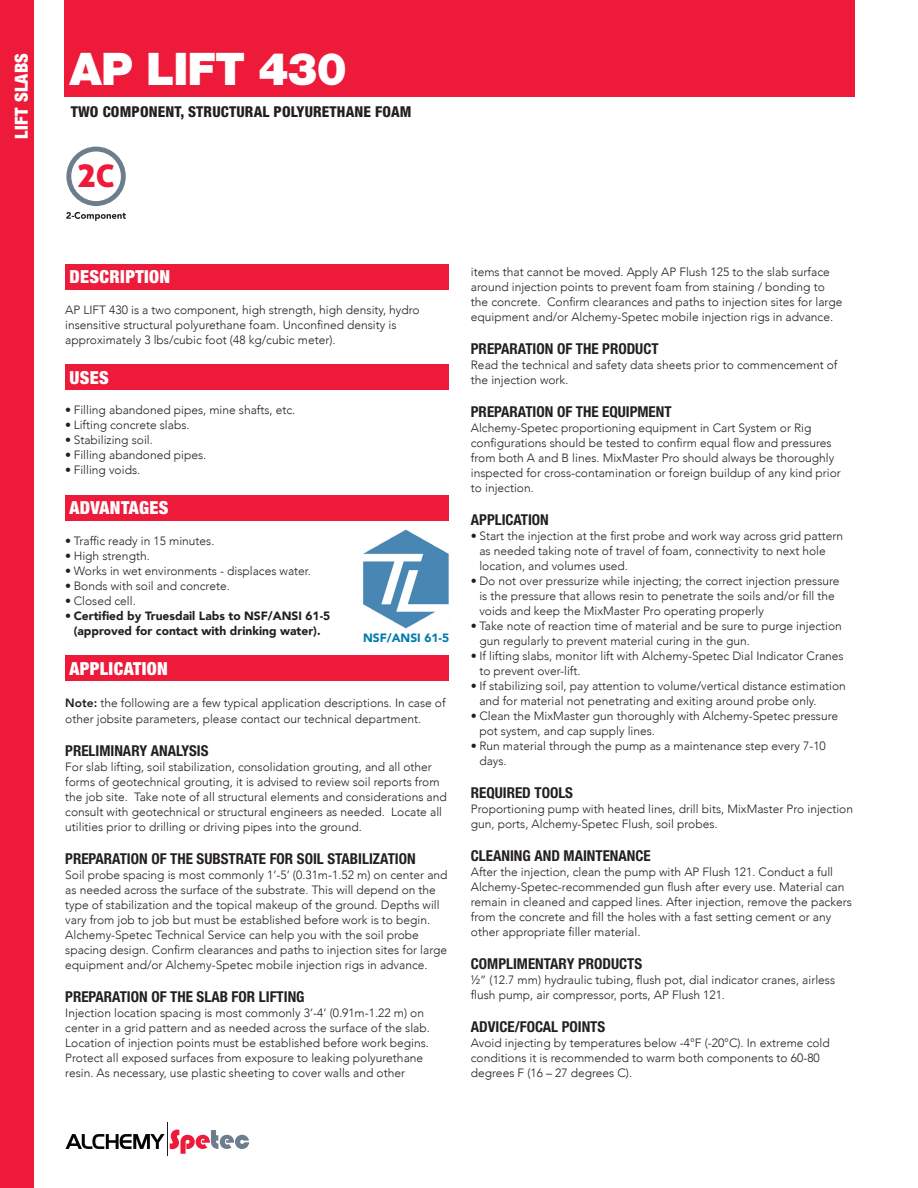
<style>
.page{position:relative;width:918px;height:1188px;background:#fff}
.page>*{position:absolute;margin:0;border:0;box-sizing:border-box;transform-origin:0 0}
.t1{font:900 45px "Helvetica Neue LT Std";letter-spacing:-.02em;color:#fff}
.t2{font:34.5px "Aller Display";color:#ed1a3a}
.t3{font:900 condensed 18px "Helvetica Neue LT Std";letter-spacing:.02em;color:#fff}
.BODY_TEXT{font:700 condensed 15px "Helvetica Neue LT Std";color:#231f20}
.t4{font:800 condensed 15px "Helvetica Neue LT Std";letter-spacing:.01em;color:#231f20}
.BODY_TEXT-2{font:300 12px/15px "Avenir";color:#231f20}
.t5{font:900 12px/15px "Avenir";color:#231f20;text-align:center}
.BODY_TEXT-3{font:900 12px "Avenir";color:#007aae}
.s1{font-size:31.05px}
.s2{font-weight:800}
</style>
<div class="page">
<div style="left:0;top:0;width:34px;height:1188px;background:#ed1a3a"></div>
<svg style="left:65px;top:1130px;width:184px;height:24px"></svg>
<hr style="left:167px;top:1123px;width:1px;height:33px;background:#231f20">
<div style="left:65px;top:264px;width:383px;height:26px;background:#ed1a3a"></div>
<div style="left:65px;top:365px;width:383px;height:25px;background:#ed1a3a"></div>
<div style="left:65px;top:495px;width:383px;height:26px;background:#ed1a3a"></div>
<div style="left:65px;top:656px;width:383px;height:25px;background:#ed1a3a"></div>
<img style="left:363px;top:529px;width:86px;height:100px">
<div style="left:64px;top:0;width:790px;height:96px;background:#ed1a3a"></div>
<svg style="left:66px;top:147px;width:60px;height:59px"></svg>
<svg style="left:66px;top:212px;width:60px;height:9px"></svg>
<p class="t3" style="left:10px;top:139px;width:87px;rotate:-90deg">LIFT SLABS</p>
<p class="t1" style="left:70px;top:42px;width:279px">AP LIFT 430</p>
<p class="t4" style="left:71px;top:103px;width:342px">TWO COMPONENT, STRUCTURAL POLYURETHANE FOAM</p>
<p class="t2" style="left:78px;top:153px;width:39px">2<span class="s1">C</span></p>
<p class="t3" style="left:70px;top:266px;width:102px">DESCRIPTION</p>
<p class="BODY_TEXT-2" style="left:65px;top:302px;width:356px">AP LIFT 430 is a two component, high strength, high density, hydro insensitive structural polyurethane foam. Unconfined density is approximately 3 lbs/cubic foot (48 kg/cubic meter).</p>
<p class="t3" style="left:70px;top:366px;width:41px">USES</p>
<p class="BODY_TEXT-2" style="left:65px;top:403px;width:232px">• Filling abandoned pipes, mine shafts, etc.</p>
<p class="BODY_TEXT-2" style="left:65px;top:418px;width:126px">• Lifting concrete slabs.</p>
<p class="BODY_TEXT-2" style="left:65px;top:433px;width:89px">• Stabilizing soil.</p>
<p class="BODY_TEXT-2" style="left:65px;top:448px;width:143px">• Filling abandoned pipes.</p>
<p class="BODY_TEXT-2" style="left:65px;top:463px;width:76px">• Filling voids.</p>
<p class="t3" style="left:70px;top:497px;width:100px">ADVANTAGES</p>
<p class="BODY_TEXT-2" style="left:65px;top:533px;width:151px">• Traffic ready in 15 minutes.</p>
<p class="BODY_TEXT-2" style="left:65px;top:548px;width:86px">• High strength.</p>
<p class="BODY_TEXT-2" style="left:65px;top:563px;width:247px">• Works in wet environments - displaces water.</p>
<p class="BODY_TEXT-2" style="left:65px;top:578px;width:166px">• Bonds with soil and concrete.</p>
<p class="BODY_TEXT-2" style="left:65px;top:593px;width:72px">• Closed cell.</p>
<p class="t5" style="left:65px;top:608px;width:267px">• Certified by Truesdail Labs to NSF/ANSI 61-5 (approved for contact with drinking water).</p>
<p class="t3" style="left:70px;top:657px;width:100px">APPLICATION</p>
<p class="BODY_TEXT-2" style="left:65px;top:694px;width:382px;line-height:16.5px"><span class="s2">Note:</span> the following are a few typical application descriptions. In case of other jobsite parameters, please contact our technical department.</p>
<p class="BODY_TEXT" style="left:65px;top:742px;width:145px">PRELIMINARY ANALYSIS</p>
<p class="BODY_TEXT-2" style="left:65px;top:760px;width:383px">For slab lifting, soil stabilization, consolidation grouting, and all other forms of geotechnical grouting, it is advised to review soil reports from the job site. Take note of all structural elements and considerations and consult with geotechnical or structural engineers as needed. Locate all utilities prior to drilling or driving pipes into the ground.</p>
<p class="BODY_TEXT" style="left:65px;top:850px;width:352px">PREPARATION OF THE SUBSTRATE FOR SOIL STABILIZATION</p>
<p class="BODY_TEXT-2" style="left:65px;top:868px;width:384px">Soil probe spacing is most commonly 1’-5’ (0.31m-1.52 m) on center and as needed across the surface of the substrate. This will depend on the type of stabilization and the topical makeup of the ground. Depths will vary from job to job but must be established before work is to begin.<br>Alchemy-Spetec Technical Service can help you with the soil probe spacing design. Confirm clearances and paths to injection sites for large equipment and/or Alchemy-Spetec mobile injection rigs in advance.</p>
<p class="BODY_TEXT" style="left:65px;top:988px;width:241px">PREPARATION OF THE SLAB FOR LIFTING</p>
<p class="BODY_TEXT-2" style="left:65px;top:1006px;width:366px">Injection location spacing is most commonly 3’-4’ (0.91m-1.22 m) on center in a grid pattern and as needed across the surface of the slab.<br>Location of injection points must be established before work begins.<br>Protect all exposed surfaces from exposure to leaking polyurethane resin. As necessary, use plastic sheeting to cover walls and other</p>
<p class="BODY_TEXT-3" style="left:363px;top:628px;width:88px">NSF/ANSI 61-5</p>
<p class="BODY_TEXT-2" style="left:471px;top:264px;width:373px">items that cannot be moved. Apply AP Flush 125 to the slab surface around injection points to prevent foam from staining / bonding to the concrete. Confirm clearances and paths to injection sites for large equipment and/or Alchemy-Spetec mobile injection rigs in advance.</p>
<p class="BODY_TEXT" style="left:471px;top:340px;width:189px">PREPARATION OF THE PRODUCT</p>
<p class="BODY_TEXT-2" style="left:471px;top:357px;width:368px">Read the technical and safety data sheets prior to commencement of the injection work.</p>
<p class="BODY_TEXT" style="left:471px;top:403px;width:202px">PREPARATION OF THE EQUIPMENT</p>
<p class="BODY_TEXT-2" style="left:471px;top:420px;width:371px">Alchemy-Spetec proportioning equipment in Cart System or Rig configurations should be tested to confirm equal flow and pressures from both A and B lines. MixMaster Pro should always be thoroughly inspected for cross-contamination or foreign buildup of any kind prior to injection.</p>
<p class="BODY_TEXT" style="left:471px;top:511px;width:80px">APPLICATION</p>
<p class="BODY_TEXT-2" style="left:479px;top:528px;width:365px;text-indent:-9px">• Start the injection at the first probe and work way across grid pattern as needed taking note of travel of foam, connectivity to next hole location, and volumes used.</p>
<p class="BODY_TEXT-2" style="left:479px;top:573px;width:362px;text-indent:-9px">• Do not over pressurize while injecting; the correct injection pressure is the pressure that allows resin to penetrate the soils and/or fill the voids and keep the MixMaster Pro operating properly</p>
<p class="BODY_TEXT-2" style="left:479px;top:618px;width:364px;text-indent:-9px">• Take note of reaction time of material and be sure to purge injection gun regularly to prevent material curing in the gun.</p>
<p class="BODY_TEXT-2" style="left:479px;top:648px;width:366px;text-indent:-9px">• If lifting slabs, monitor lift with Alchemy-Spetec Dial Indicator Cranes to prevent over-lift.</p>
<p class="BODY_TEXT-2" style="left:479px;top:678px;width:368px;text-indent:-9px">• If stabilizing soil, pay attention to volume/vertical distance estimation and for material not penetrating and exiting around probe only.</p>
<p class="BODY_TEXT-2" style="left:479px;top:708px;width:360px;text-indent:-9px">• Clean the MixMaster gun thoroughly with Alchemy-Spetec pressure pot system, and cap supply lines.</p>
<p class="BODY_TEXT-2" style="left:479px;top:738px;width:348px;text-indent:-9px">• Run material through the pump as a maintenance step every 7-10 days.</p>
<p class="BODY_TEXT" style="left:471px;top:784px;width:104px">REQUIRED TOOLS</p>
<p class="BODY_TEXT-2" style="left:471px;top:801px;width:384px">Proportioning pump with heated lines, drill bits, MixMaster Pro injection gun, ports, Alchemy-Spetec Flush, soil probes.</p>
<p class="BODY_TEXT" style="left:471px;top:847px;width:181px">CLEANING AND MAINTENANCE</p>
<p class="BODY_TEXT-2" style="left:471px;top:864px;width:383px">After the injection, clean the pump with AP Flush 121. Conduct a full Alchemy-Spetec-recommended gun flush after every use. Material can remain in cleaned and capped lines. After injection, remove the packers from the concrete and fill the holes with a fast setting cement or any other appropriate filler material.</p>
<p class="BODY_TEXT" style="left:471px;top:955px;width:173px">COMPLIMENTARY PRODUCTS</p>
<p class="BODY_TEXT-2" style="left:471px;top:972px;width:366px">½” (12.7 mm) hydraulic tubing, flush pot, dial indicator cranes, airless flush pump, air compressor, ports, AP Flush 121.</p>
<p class="BODY_TEXT" style="left:471px;top:1018px;width:136px">ADVICE/FOCAL POINTS</p>
<p class="BODY_TEXT-2" style="left:471px;top:1035px;width:360px">Avoid injecting by temperatures below -4°F (-20°C). In extreme cold conditions it is recommended to warm both components to 60-80 degrees F (16 – 27 degrees C).</p>
</div>
